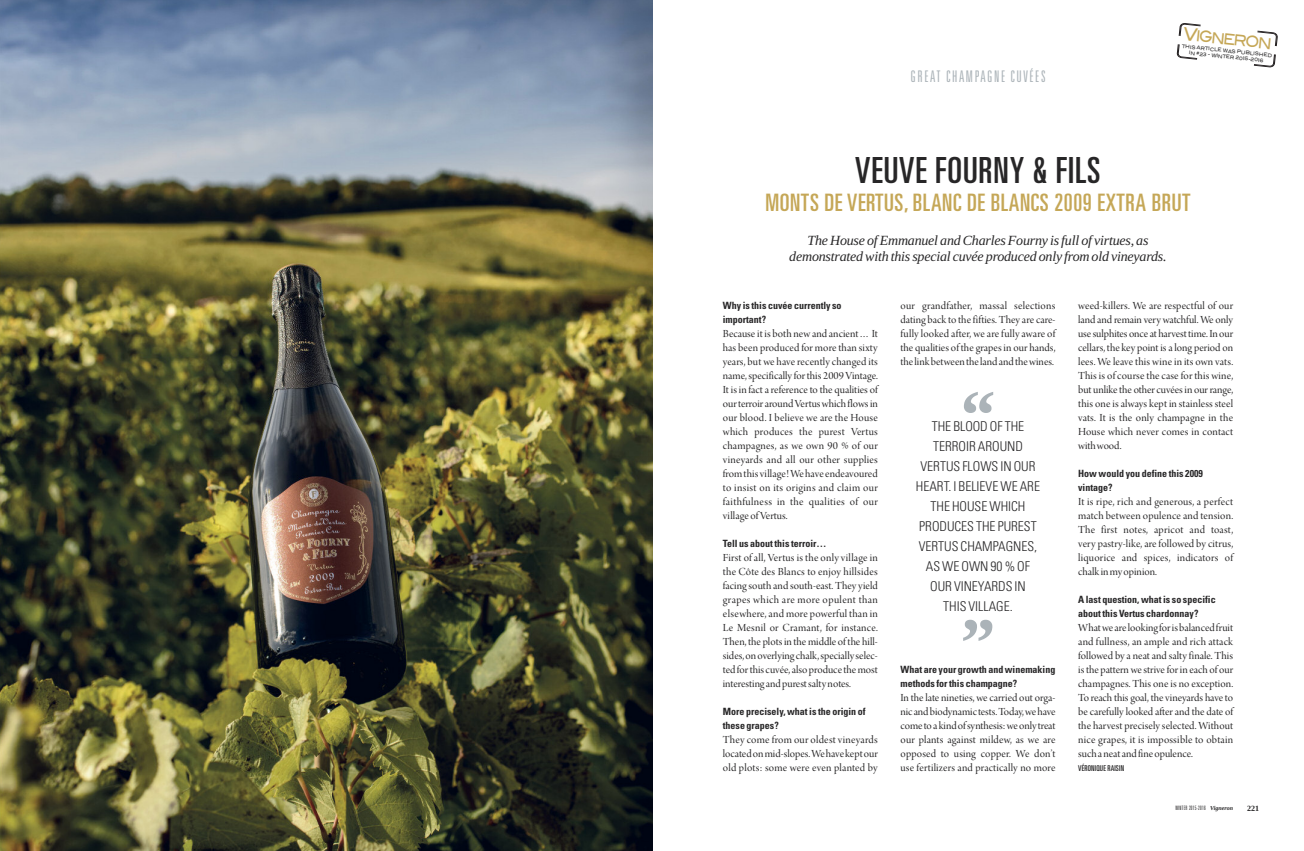
<style>
.page{position:relative;width:1304px;height:851px;background:#fff}
.page>*{position:absolute;margin:0;border:0;box-sizing:border-box;transform-origin:0 0}
.t1{font:700 70px "Liberation Serif";color:#abb3b8}
.t2{font:ultra-condensed 36px "Univers";letter-spacing:.025em;color:#272627}
.t3{font:ultra-condensed 24px "Univers";letter-spacing:.025em;color:#c5a757}
.t4{font:300 ultra-condensed 16px "Univers";letter-spacing:.1em;color:#abb3b8}
.t5{font:15.2px "Blair Md ITCTT Medium";color:#c5a757;scale:.85 1}
.t6{font:italic 14px/16.8px "Liberation Serif";letter-spacing:-.015em;color:#272627;text-align:center}
.t7{font:300 condensed 13.5px/20px "Univers";color:#272627;text-align:center}
.t8{font:11.5px/14px "Arno Pro Display";letter-spacing:.015em;color:#272627;text-align:justify}
.t9{font:700 condensed 10px/14px "Univers";color:#272627}
.t10{font:ultra-condensed 8px "Univers";letter-spacing:.025em;color:#272627}
.t11{font:700 8px "Liberation Serif";color:#272627}
.t12{font:300 ultra-condensed 6px "Univers";letter-spacing:.05em;color:#272627}
.t13{font:5px/6px "Blair Md ITCTT Medium";color:#272627;text-align:center;scale:.86 1}
.s1{font-size:18px}
.s2{font-family:"Liberation Serif";font-weight:700;font-style:italic;font-stretch:normal}
</style>
<div class="page">
<img style="left:0;top:0;width:652px;height:850px">
<svg style="left:1176px;top:23px;width:102px;height:45px"></svg>
<h3 class="t4" style="left:910px;top:71px;width:136px">GREAT CHAMPAGNE CUVÉES</h3>
<h3 class="t5" style="left:1184px;top:25px;width:106px;rotate:6deg"><span class="s1">V</span>IGNERON</h3>
<p class="t13" style="left:1182px;top:43px;width:107px;rotate:6deg">THIS ARTICLE WAS PUBLISHED<br>IN #23 - WINTER 2015-2016</p>
<h2 class="t2" style="left:855px;top:157px;width:247px">VEUVE FOURNY &amp; FILS</h2>
<h3 class="t3" style="left:765px;top:193px;width:426px">MONTS DE VERTUS, BLANC DE BLANCS 2009 EXTRA BRUT</h3>
<p class="t6" style="left:789px;top:231px;width:379px">The House ofEmmanuel and Charles Fourny is full of virtues, as demonstrated with this special cuvée produced only from old vineyards.</p>
<p class="t9" style="left:723px;top:299px;width:120px">Why is this cuvée currently so important?</p>
<p class="t8" style="left:723px;top:327px;width:156px">Because it is both new and ancient… It has been produced for more than sixty years, but we have recently changed its name,specificallyforthis 2009 Vintage.<br>It is in fact a reference to the qualities of ourterroiraroundVertuswhichflowsin our blood. I believe we are the House which produces the purest Vertus champagnes, as we own 90 % of our vineyards and all our other supplies fromthisvillage!We haveendeavoured to insist on its origins and claim our faithfulness in the qualities of our village ofVertus.</p>
<p class="t9" style="left:723px;top:537px;width:105px">Tell us about this terroir…</p>
<p class="t8" style="left:723px;top:551px;width:156px">First of all, Vertus is the only village in the Côte des Blancs to enjoy hillsides facing south and south-east. They yield grapes which are more opulent than elsewhere, and more powerful than in Le Mesnil or Cramant, for instance.<br>Then, the plotsin the middle of the hill&shy;sides,onoverlying chalk,speciallyselec&shy;ted forthiscuvée,also producethemost interesting andpurestsaltynotes.</p>
<p class="t9" style="left:723px;top:705px;width:144px">More precisely, what is the origin of these grapes?</p>
<p class="t8" style="left:723px;top:733px;width:156px">They come from our oldest vineyards locatedonmid-slopes.Wehavekeptour old plots: some were even planted by</p>
<p class="t8" style="left:900px;top:299px;width:156px">our grandfather, massal selections dating back to the fifties. They are care&shy;fully looked after, we are fully aware of the qualities of the grapes in our hands, thelinkbetweenthelandandthewines.</p>
<h1 class="t1" style="left:960px;top:373px;width:36px">“</h1>
<p class="t7" style="left:916px;top:437px;width:126px">TERROIR AROUND<br>VERTUS FLOWS IN OUR<br>HEART. I BELIEVE WE ARE<br>THE HOUSE WHICH<br>PRODUCES THE PUREST<br>VERTUS CHAMPAGNES,<br>AS WE OWN 90 %OF<br>OUR VINEYARDS IN<br>THIS VILLAGE.</p>
<h1 class="t1" style="left:960px;top:601px;width:36px">”</h1>
<p class="t7" style="left:932px;top:417px;width:94px">THE BLOOD OF THE</p>
<p class="t9" style="left:900px;top:663px;width:156px">What are your growth and winemaking methods forthis champagne?</p>
<p class="t8" style="left:900px;top:691px;width:156px">In thelate nineties, wecarried out orga&shy;nicandbiodynamictests.Today,wehave cometoa kindofsynthesis:weonlytreat our plants against mildew, as we are opposed to using copper. We don’t use fertilizers and practically no more</p>
<p class="t8" style="left:1078px;top:299px;width:156px">weed-killers. We are respectful of our land and remain very watchful. We only usesulphites onceat harvesttime.In our cellars, the key point isalong period on lees. Weleavethis winein its own vats.<br>This is ofcoursethecasefor this wine, but unlikethe othercuvéesin ourrange, this oneisalways kept in stainless steel vats. It is the only champagne in the House which never comes in contact withwood.</p>
<p class="t9" style="left:1078px;top:467px;width:126px">Howwould you define this 2009 vintage?</p>
<p class="t8" style="left:1078px;top:495px;width:156px">It is ripe, rich and generous, a perfect match between opulence and tension.<br>The first notes, apricot and toast, very pastry-like, are followed by citrus, liquorice and spices, indicators of chalk inmyopinion.</p>
<p class="t9" style="left:1078px;top:593px;width:139px">A last question, what is so specific about this Vertus chardonnay?</p>
<p class="t8" style="left:1078px;top:621px;width:156px">Whatwearelookingforisbalancedfruit and fullness, an ample and rich attack followed by a neat and salty finale. This isthe pattern westrivefor in each of our champagnes. This one is no exception.<br>To reach this goal, thevineyards haveto be carefully looked after and the date of the harvest precisely selected. Without nice grapes, it is impossible to obtain suchaneatandfineopulence.</p>
<p class="t10" style="left:1078px;top:765px;width:47px">VÉRONIQUE RAISIN</p>
<p class="t12" style="left:1175px;top:805px;width:59px">WINTER 2015-2016 <span class="s2">Vigneron</span></p>
<p class="t11" style="left:1247px;top:803px;width:13px">221</p>
</div>
